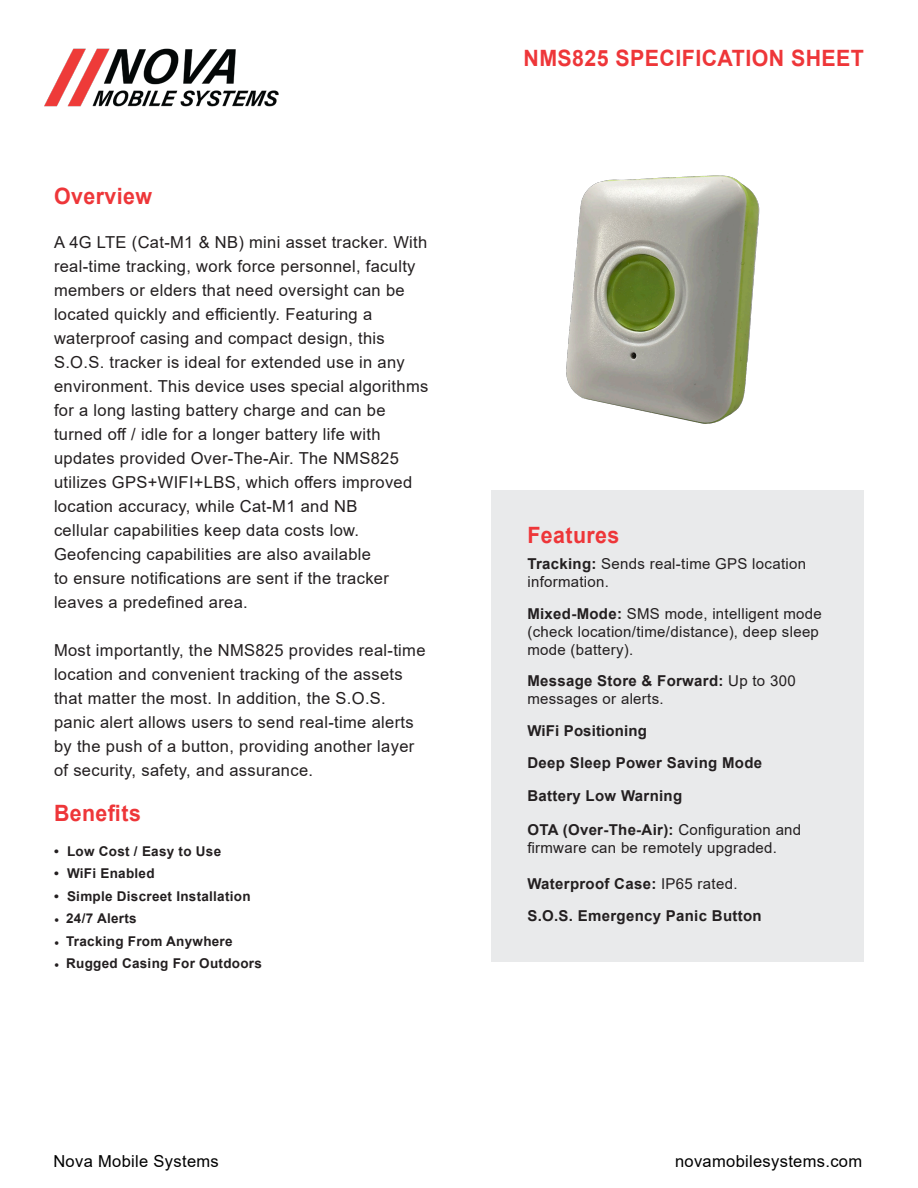
<style>
.page{position:relative;width:918px;height:1188px;background:#fff}
.page>*{position:absolute;margin:0;border:0;box-sizing:border-box;transform-origin:0 0}
.t1{font:700 22.5px "Arial";letter-spacing:.02em;color:#ee3639;scale:.95 1}
.t2{font:16.5px/24px "Arial";letter-spacing:.02em;color:#231f20}
.t3{font:16.5px "Arial";letter-spacing:.02em;color:#000}
.t4{font:15px/18px "Arial";letter-spacing:.02em;color:#231f20}
.t5{font:700 15px "Arial";letter-spacing:.02em;color:#231f20}
.t6{font:700 13.5px "Arial";letter-spacing:.02em;color:#231f20}
.s1{font-family:"Minion Pro";font-weight:400}
.s2{font-weight:700}
.s3{font-weight:400}
</style>
<div class="page">
<img style="left:566px;top:175px;width:194px;height:249px">
<img style="left:45px;top:48px;width:234px;height:59px">
<div style="left:491px;top:490px;width:373px;height:472px;background:#e9eaeb"></div>
<p class="t1" style="left:54px;top:181px;width:105px">Overview</p>
<p class="t2" style="left:54px;top:230px;width:376px">A 4G LTE (Cat-M1 &amp; NB) mini asset tracker. With real-time tracking, work force personnel, faculty members or elders that need oversight can be located quickly and efficiently. Featuring a waterproof casing and compact design, this S.O.S. tracker is ideal for extended use in any environment. This device uses special algorithms for a long lasting battery charge and can be turned off / idle for a longer battery life with updates provided Over-The-Air. The NMS825 utilizes GPS+WIFI+LBS, which offers improved location accuracy, while Cat-M1 and NB<br>cellular capabilities keep data costs low.<br>Geofencing capabilities are also available<br>to ensure notifications are sent if the tracker leaves a predefined area.</p>
<p class="t2" style="left:54px;top:638px;width:373px">Most importantly, the NMS825 provides real-time location and convenient tracking of the assets that matter the most. In addition, the S.O.S. panic alert allows users to send real-time alerts by the push of a button, providing another layer of security, safety, and assurance.</p>
<p class="t1" style="left:54px;top:797px;width:93px">Benefits</p>
<p class="t6" style="left:54px;top:842px;width:169px">• Low Cost / Easy to Use</p>
<p class="t6" style="left:54px;top:864px;width:102px">• WiFi Enabled</p>
<p class="t6" style="left:54px;top:887px;width:198px">• Simple Discreet Installation</p>
<p class="t6" style="left:54px;top:909px;width:84px"><span class="s1">•</span> 24/7 Alerts</p>
<p class="t6" style="left:54px;top:932px;width:180px"><span class="s1">•</span> Tracking From Anywhere</p>
<p class="t6" style="left:54px;top:954px;width:209px"><span class="s1">•</span> Rugged Casing For Outdoors</p>
<p class="t1" style="left:524px;top:42px;width:360px">NMS825 SPECIFICATION SHEET</p>
<p class="t1" style="left:527px;top:519px;width:98px">Features</p>
<p class="t4" style="left:527px;top:554px;width:280px"><span class="s2">Tracking:</span> Sends real-time GPS location information.</p>
<p class="t4" style="left:527px;top:605px;width:296px"><span class="s2">Mixed-Mode:</span> SMS mode, intelligent mode (check location/time/distance), deep sleep mode (battery).</p>
<p class="t4" style="left:527px;top:672px;width:270px"><span class="s2">Message Store &amp; Forward:</span> Up to 300 messages or alerts.</p>
<p class="t5" style="left:527px;top:720px;width:121px">WiFi Positioning</p>
<p class="t5" style="left:527px;top:752px;width:236px">Deep Sleep Power Saving Mode</p>
<p class="t5" style="left:527px;top:785px;width:156px">Battery Low Warning</p>
<p class="t4" style="left:527px;top:821px;width:275px"><span class="s2">OTA (Over-The-Air):</span> Configuration and firmware can be remotely upgraded.</p>
<p class="t5" style="left:527px;top:873px;width:212px">Waterproof Case: <span class="s3">IP65 rated.</span></p>
<p class="t5" style="left:527px;top:905px;width:236px">S.O.S. Emergency Panic Button</p>
<p class="t3" style="left:53px;top:1150px;width:167px">Nova Mobile Systems</p>
<p class="t3" style="left:675px;top:1150px;width:189px">novamobilesystems.com</p>
</div>
